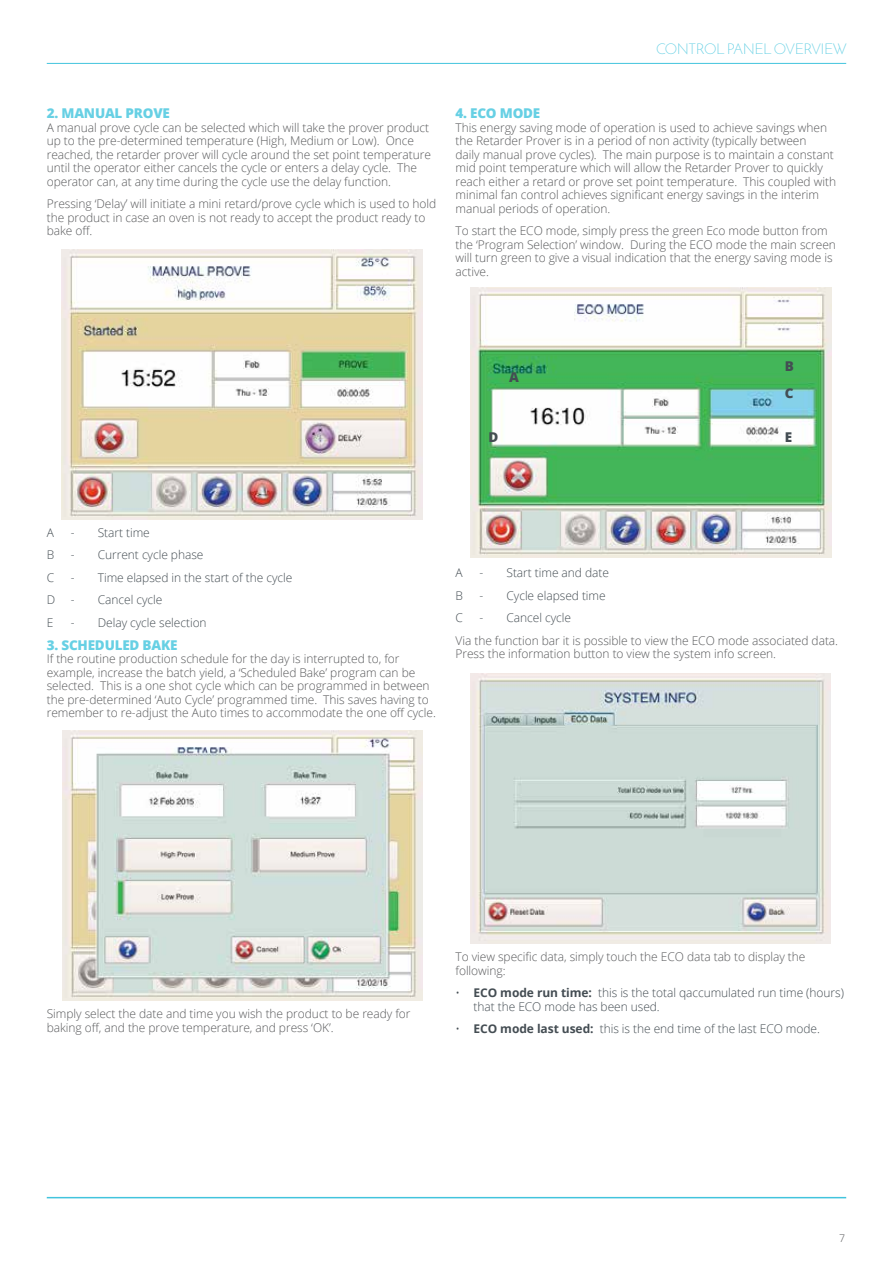
<style>
.page{position:relative;width:893px;height:1263px;background:#fff}
.page>*{position:absolute;margin:0;border:0;box-sizing:border-box;transform-origin:0 0}
.t1{font:300 15px "Josefin Sans";letter-spacing:-.03em;color:#67d0e4}
.t2{font:800 13.5px "Open Sans";letter-spacing:-.015em;color:#67d0e4}
.t3{font:800 13.5px/26.7px "Open Sans";color:#444d53}
.t4{font:300 12px/13.5px "Open Sans";letter-spacing:-.005em;color:#58595b}
.t5{font:300 12px/13.5px "Open Sans";letter-spacing:-.005em;color:#444d53}
.t6{font:300 10.5px "Open Sans";color:#58595b}
.s1{font-weight:700}
</style>
<div class="page">
<img style="left:471px;top:673px;width:360px;height:270px">
<img style="left:62px;top:249px;width:360px;height:270px">
<img style="left:62px;top:731px;width:360px;height:270px">
<img style="left:471px;top:288px;width:360px;height:270px">
<hr style="left:47px;top:63px;width:799px;height:1px;background:#42c4dd">
<hr style="left:47px;top:1197px;width:799px;height:1px;background:#42c4dd">
<p class="t1" style="left:656px;top:40px;width:192px">CONTROL PANEL OVERVIEW</p>
<p class="t2" style="left:47px;top:103px;width:125px">2. MANUAL PROVE</p>
<p class="t4" style="left:47px;top:121px;width:386px">A manual prove cycle can be selected which will take the prover product up to the pre-determined temperature (High, Medium or Low). Once reached, the retarder prover will cycle around the set point temperature until the operator either cancels the cycle or enters a delay cycle. The operator can, at any time during the cycle use the delay function.</p>
<p class="t4" style="left:47px;top:197px;width:391px">Pressing ‘Delay’ will initiate a mini retard/prove cycle which is used to hold the product in case an oven is not ready to accept the product ready to bake off.</p>
<p class="t2" style="left:455px;top:103px;width:86px">4. ECO MODE</p>
<p class="t4" style="left:455px;top:121px;width:382px">This energy saving mode of operation is used to achieve savings when the Retarder Prover is in a period of non activity (typically between<br>daily manual prove cycles). The main purpose is to maintain a constant mid point temperature which will allow the Retarder Prover to quickly reach either a retard or prove set point temperature. This coupled with minimal fan control achieves significant energy savings in the interim manual periods of operation.</p>
<p class="t4" style="left:455px;top:224px;width:382px">To start the ECO mode, simply press the green Eco mode button from the ‘Program Selection’ window. During the ECO mode the main screen will turn green to give a visual indication that the energy saving mode is active.</p>
<p class="t3" style="left:509px;top:363px;width:11px">A</p>
<p class="t3" style="left:785px;top:352px;width:11px">B<br>C</p>
<p class="t3" style="left:488px;top:423px;width:11px">D</p>
<p class="t3" style="left:785px;top:423px;width:9px">E</p>
<p class="t5" style="left:47px;top:525px;width:9px">A</p>
<p class="t5" style="left:71px;top:525px;width:81px">- Start time</p>
<p class="t5" style="left:47px;top:548px;width:9px">B</p>
<p class="t5" style="left:71px;top:548px;width:134px">- Current cycle phase</p>
<p class="t5" style="left:47px;top:570px;width:9px">C</p>
<p class="t5" style="left:71px;top:570px;width:223px">- Time elapsed in the start of the cycle</p>
<p class="t5" style="left:47px;top:593px;width:10px">D</p>
<p class="t5" style="left:71px;top:593px;width:93px">- Cancel cycle</p>
<p class="t5" style="left:47px;top:615px;width:8px">E</p>
<p class="t5" style="left:71px;top:615px;width:137px">- Delay cycle selection</p>
<p class="t2" style="left:47px;top:634px;width:132px">3. SCHEDULED BAKE</p>
<p class="t4" style="left:47px;top:652px;width:391px">If the routine production schedule for the day is interrupted to, for example, increase the batch yield, a ‘Scheduled Bake’ program can be selected. This is a one shot cycle which can be programmed in between the pre-determined ‘Auto Cycle’ programmed time. This saves having to remember to re-adjust the Auto times to accommodate the one off cycle.</p>
<p class="t5" style="left:455px;top:566px;width:9px">A</p>
<p class="t5" style="left:479px;top:566px;width:131px">- Start time and date</p>
<p class="t5" style="left:455px;top:588px;width:9px">B</p>
<p class="t5" style="left:479px;top:588px;width:128px">- Cycle elapsed time</p>
<p class="t5" style="left:455px;top:611px;width:9px">C</p>
<p class="t5" style="left:479px;top:611px;width:93px">- Cancel cycle</p>
<p class="t4" style="left:455px;top:633px;width:384px">Via the function bar it is possible to view the ECO mode associated data.<br>Press the information button to view the system info screen.</p>
<p class="t4" style="left:47px;top:1007px;width:365px">Simply select the date and time you wish the product to be ready for baking off, and the prove temperature, and press ‘OK’.</p>
<p class="t4" style="left:455px;top:950px;width:351px">To view specific data, simply touch the ECO data tab to display the following:</p>
<p class="t5" style="left:473px;top:986px;width:372px;text-indent:-18px">• <span class="s1">ECO mode run time:</span> this is the total qaccumulated run time (hours) that the ECO mode has been used.</p>
<p class="t5" style="left:455px;top:1022px;width:366px">• <span class="s1">ECO mode last used:</span> this is the end time of the last ECO mode.</p>
<p class="t6" style="left:839px;top:1231px;width:7px">7</p>
</div>
